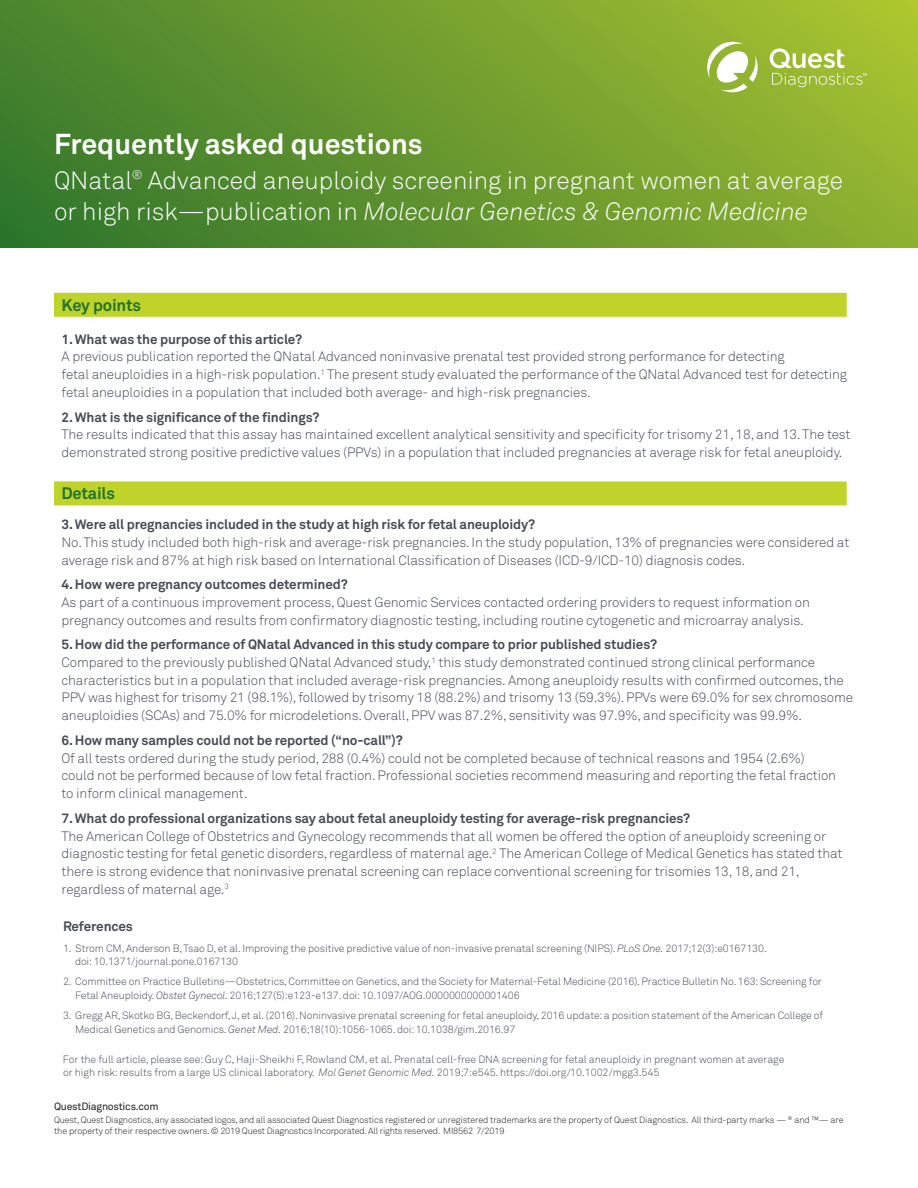
<style>
.page{position:relative;width:918px;height:1188px;background:#fff}
.page>*{position:absolute;margin:0;border:0;box-sizing:border-box;transform-origin:0 0}
.t1{font:700 28.5px "Akkurat Pro";color:#fff}
.t2{font:300 24.75px/31.5px "Akkurat Pro";color:#fff}
.Body_copy{font:700 16.5px "Akkurat Pro";letter-spacing:-.01em;color:#23712a}
.Body_copy-2{font:300 13.5px/17.7px "Akkurat Pro";letter-spacing:-.01em;color:#464b54}
.Body_copy-3{font:700 13.5px "Akkurat Pro";letter-spacing:-.01em;color:#464b54}
.Body_copy-4{font:300 10.5px/13.5px "Akkurat Pro";letter-spacing:-.01em;color:#464b54}
.Body_copy-5{font:10.5px "Akkurat Pro";letter-spacing:-.02em;color:#231f20}
.Body_copy-6{font:300 9px/10.5px "Akkurat Pro";letter-spacing:-.02em;color:#231f20}
.s1{font-style:italic}
.s2{font-weight:700}
</style>
<div class="page">
<svg style="left:0;top:0;width:918px;height:247px;background:#69992e"></svg>
<svg style="left:707px;top:42px;width:160px;height:50px"></svg>
<div style="left:54px;top:293px;width:793px;height:24px;background:#c0d32b"></div>
<div style="left:54px;top:481px;width:793px;height:24px;background:#c0d32b"></div>
<p class="t1" style="left:54px;top:126px;width:370px">Frequently asked questions</p>
<p class="t2" style="left:54px;top:164px;width:791px">QNatal<sup>®</sup> Advanced aneuploidy screening in pregnant women at average or high risk—publication in <span class="s1">Molecular Genetics &amp; Genomic Medicine</span></p>
<p class="Body_copy" style="left:62px;top:295px;width:81px">Key points</p>
<p class="Body_copy-2" style="left:62px;top:330px;width:787px"><span class="s2">1. What was the purpose of this article?<br></span>A previous publication reported the QNatal Advanced noninvasive prenatal test provided strong performance for detecting<br>fetal aneuploidies in a high-risk population.<sup>1</sup> The present study evaluated the performance of the QNatal Advanced test for detecting fetal aneuploidies in a population that included both average- and high-risk pregnancies.</p>
<p class="Body_copy-2" style="left:62px;top:408px;width:791px"><span class="s2">2. What is the significance of the findings?<br></span>The results indicated that this assay has maintained excellent analytical sensitivity and specificity for trisomy 21, 18, and 13. The test demonstrated strong positive predictive values (PPVs) in a population that included pregnancies at average risk for fetal aneuploidy.</p>
<p class="Body_copy" style="left:62px;top:483px;width:55px">Details</p>
<p class="Body_copy-2" style="left:62px;top:516px;width:789px"><span class="s2">3. Were all pregnancies included in the study at high risk for fetal aneuploidy?<br></span>No. This study included both high-risk and average-risk pregnancies. In the study population, 13% of pregnancies were considered at average risk and 87% at high risk based on International Classification of Diseases (ICD-9/ICD-10) diagnosis codes.</p>
<p class="Body_copy-2" style="left:62px;top:576px;width:750px"><span class="s2">4. How were pregnancy outcomes determined?<br></span>As part of a continuous improvement process, Quest Genomic Services contacted ordering providers to request information on pregnancy outcomes and results from confirmatory diagnostic testing, including routine cytogenetic and microarray analysis.</p>
<p class="Body_copy-2" style="left:62px;top:636px;width:793px"><span class="s2">5. How did the performance of QNatal Advanced in this study compare to prior published studies?<br></span>Compared to the previously published QNatal Advanced study,<sup>1</sup> this study demonstrated continued strong clinical performance characteristics but in a population that included average-risk pregnancies. Among aneuploidy results with confirmed outcomes, the PPV was highest for trisomy 21 (98.1%), followed by trisomy 18 (88.2%) and trisomy 13 (59.3%). PPVs were 69.0% for sex chromosome aneuploidies (SCAs) and 75.0% for microdeletions. Overall, PPV was 87.2%, sensitivity was 97.9%, and specificity was 99.9%.</p>
<p class="Body_copy-2" style="left:62px;top:731px;width:776px"><span class="s2">6. How many samples could not be reported (“no-call”)?<br></span>Of all tests ordered during the study period, 288 (0.4%) could not be completed because of technical reasons and 1954 (2.6%) could not be performed because of low fetal fraction. Professional societies recommend measuring and reporting the fetal fraction to inform clinical management.</p>
<p class="Body_copy-2" style="left:62px;top:809px;width:783px"><span class="s2">7. What do professional organizations say about fetal aneuploidy testing for average-risk pregnancies?<br></span>The American College of Obstetrics and Gynecology recommends that all women be offered the option of aneuploidy screening or diagnostic testing for fetal genetic disorders, regardless of maternal age.<sup>2</sup> The American College of Medical Genetics has stated that there is strong evidence that noninvasive prenatal screening can replace conventional screening for trisomies 13, 18, and 21, regardless of maternal age.<sup>3</sup></p>
<p class="Body_copy-3" style="left:63px;top:918px;width:71px">References</p>
<p class="Body_copy-4" style="left:75px;top:941px;width:693px;text-indent:-12px">1. Strom CM, Anderson B, Tsao D, et al. Improving the positive predictive value of non-invasive prenatal screening (NIPS). <span class="s1">PLoS One.</span> 2017;12(3):e0167130. doi: 10.1371/journal.pone.0167130</p>
<p class="Body_copy-4" style="left:75px;top:975px;width:748px;text-indent:-12px">2. Committee on Practice Bulletins—Obstetrics, Committee on Genetics, and the Society for Maternal-Fetal Medicine (2016). Practice Bulletin No. 163: Screening for<br>Fetal Aneuploidy. <span class="s1">Obstet Gynecol.</span> 2016;127(5):e123-e137. doi: 10.1097/AOG.0000000000001406</p>
<p class="Body_copy-4" style="left:75px;top:1009px;width:750px;text-indent:-12px">3. Gregg AR, Skotko BG, Beckendorf, J, et al. (2016). Noninvasive prenatal screening for fetal aneuploidy, 2016 update: a position statement of the American College of<br>Medical Genetics and Genomics. <span class="s1">Genet Med.</span> 2016;18(10):1056-1065. doi: 10.1038/gim.2016.97</p>
<p class="Body_copy-4" style="left:63px;top:1052px;width:723px">For the full article, please see: Guy C, Haji-Sheikhi F, Rowland CM, et al. Prenatal cell-free DNA screening for fetal aneuploidy in pregnant women at average or high risk: results from a large US clinical laboratory. <span class="s1">Mol Genet Genomic Med.</span> 2019;7:e545. https://doi.org/10.1002/mgg3.545</p>
<p class="Body_copy-5" style="left:54px;top:1101px;width:106px">QuestDiagnostics.com</p>
<p class="Body_copy-6" style="left:54px;top:1115px;width:791px">Quest, Quest Diagnostics, any associated logos, and all associated Quest Diagnostics registered or unregistered trademarks are the property of Quest Diagnostics. All third-party marks — <sup>®</sup> and ™— are the property of their respective owners. © 2019 Quest Diagnostics Incorporated. All rights reserved. MI8562 7/2019</p>
</div>
